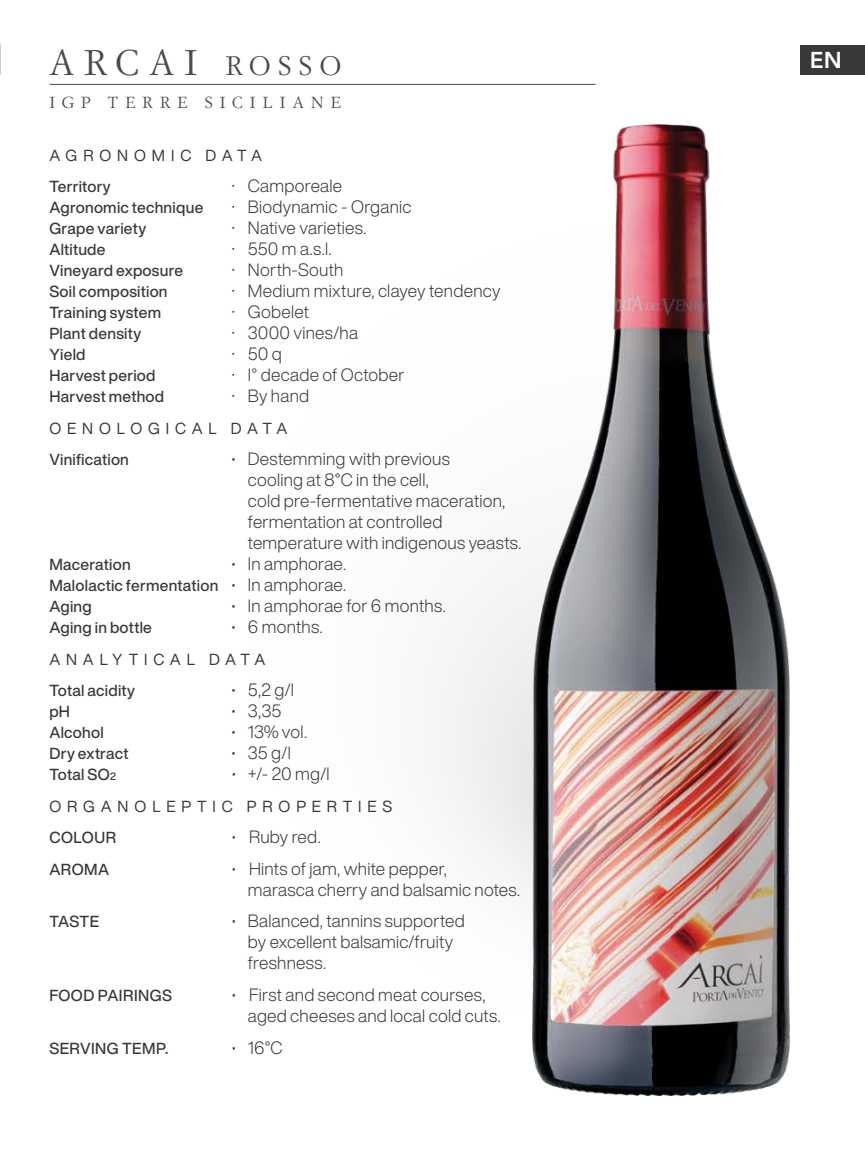
<style>
.page{position:relative;width:865px;height:1170px;background:#fff}
.page>*{position:absolute;margin:0;border:0;box-sizing:border-box;transform-origin:0 0}
.t1{font:35px "Simoncini Garamond Std";letter-spacing:.29em;color:#4c4b4b}
.t2{font:800 22.75px "Avenir LT Std";color:#fff}
.t3{font:300 17.5px/21px "Helvetica Now Display";letter-spacing:.015em;color:#3a3938}
.t4{font:500 15.75px/21px "Helvetica Now Display";letter-spacing:.015em;color:#3a3938}
.t5{font:15.75px "Helvetica Now Display";letter-spacing:.37em;color:#3a3938}
.t6{font:15.75px "Simoncini Garamond Std";letter-spacing:.45em;color:#4c4b4b}
.s1{font-size:26.25px}
.s2{font-weight:500;font-size:15.75px}
.s3{font-weight:300;font-size:17.5px}
.s4{font-size:10.5px}
</style>
<div class="page">
<div style="left:443px;top:576px;width:89px;height:311px;background:#f3f3f3"></div>
<img style="left:532px;top:124px;width:257px;height:971px">
<div style="left:800px;top:45px;width:65px;height:29px;background:#3a3938"></div>
<hr style="left:50px;top:84px;width:545px;height:1px;background:#4c4b4b">
<h1 class="t1" style="left:49px;top:41px;width:293px">ARCAI <span class="s1">ROSSO</span></h1>
<h2 class="t2" style="left:809px;top:46px;width:34px">EN</h2>
<p class="t6" style="left:49px;top:93px;width:293px">IGP TERRE SICILIANE</p>
<p class="t5" style="left:49px;top:144px;width:214px">AGRONOMIC DATA</p>
<p class="t4" style="left:49px;top:176px;width:63px">Territory</p>
<p class="t3" style="left:229px;top:175px;width:115px">∙ Camporeale</p>
<p class="t4" style="left:49px;top:197px;width:155px">Agronomic technique</p>
<p class="t3" style="left:229px;top:196px;width:184px">∙ Biodynamic - Organic</p>
<p class="t4" style="left:49px;top:218px;width:98px">Grape variety</p>
<p class="t3" style="left:229px;top:217px;width:139px">∙ Native varieties.</p>
<p class="t4" style="left:49px;top:239px;width:58px">Altitude</p>
<p class="t3" style="left:229px;top:238px;width:104px">∙ 550 m a.s.l.</p>
<p class="t4" style="left:49px;top:260px;width:135px">Vineyard exposure</p>
<p class="t3" style="left:229px;top:259px;width:116px">∙ North-South</p>
<p class="t4" style="left:49px;top:281px;width:120px">Soil composition</p>
<p class="t3" style="left:229px;top:280px;width:273px">∙ Medium mixture, clayey tendency</p>
<p class="t4" style="left:49px;top:302px;width:113px">Training system</p>
<p class="t3" style="left:229px;top:301px;width:82px">∙ Gobelet</p>
<p class="t4" style="left:49px;top:323px;width:93px">Plant density</p>
<p class="t3" style="left:229px;top:322px;width:131px">∙ 3000 vines/ha</p>
<p class="t4" style="left:49px;top:344px;width:38px">Yield</p>
<p class="t3" style="left:229px;top:343px;width:55px">∙ 50 q</p>
<p class="t4" style="left:49px;top:365px;width:108px">Harvest period</p>
<p class="t3" style="left:229px;top:364px;width:177px">∙ I° decade of October</p>
<p class="t4" style="left:49px;top:386px;width:116px">Harvest method</p>
<p class="t3" style="left:229px;top:385px;width:82px">∙ By hand</p>
<p class="t5" style="left:49px;top:417px;width:240px">OENOLOGICAL DATA</p>
<p class="t4" style="left:49px;top:449px;width:81px">Vinification</p>
<p class="t3" style="left:248px;top:448px;width:275px;text-indent:-18px"><span class="s2">∙</span> Destemming with previous<br>cooling at 8°C in the cell,<br>cold pre-fermentative maceration, fermentation at controlled temperature with indigenous yeasts.</p>
<p class="t4" style="left:49px;top:554px;width:83px">Maceration</p>
<p class="t3" style="left:230px;top:553px;width:118px"><span class="s2">∙</span> In amphorae.</p>
<p class="t4" style="left:49px;top:575px;width:298px">Malolactic fermentation ∙ <span class="s3">In amphorae.<br></span>Aging</p>
<p class="t3" style="left:230px;top:595px;width:218px"><span class="s2">∙</span> In amphorae for 6 months.</p>
<p class="t4" style="left:49px;top:617px;width:104px">Aging in bottle</p>
<p class="t3" style="left:230px;top:616px;width:94px"><span class="s2">∙</span> 6 months.</p>
<p class="t5" style="left:49px;top:648px;width:218px">ANALYTICAL DATA</p>
<p class="t4" style="left:49px;top:680px;width:87px">Total acidity</p>
<p class="t3" style="left:230px;top:679px;width:66px"><span class="s2">∙</span> 5,2 g/l</p>
<p class="t4" style="left:49px;top:701px;width:22px">pH</p>
<p class="t3" style="left:230px;top:700px;width:53px"><span class="s2">∙</span> 3,35</p>
<p class="t4" style="left:49px;top:722px;width:56px">Alcohol</p>
<p class="t3" style="left:230px;top:721px;width:79px"><span class="s2">∙</span> 13% vol.</p>
<p class="t4" style="left:49px;top:743px;width:81px">Dry extract</p>
<p class="t3" style="left:230px;top:742px;width:63px"><span class="s2">∙</span> 35 g/l</p>
<p class="t4" style="left:49px;top:764px;width:68px">Total SO<span class="s4">2</span></p>
<p class="t3" style="left:230px;top:763px;width:101px"><span class="s2">∙</span> +/- 20 mg/l</p>
<p class="t5" style="left:49px;top:795px;width:344px">ORGANOLEPTIC PROPERTIES</p>
<p class="t4" style="left:49px;top:827px;width:68px">COLOUR</p>
<p class="t3" style="left:230px;top:826px;width:92px"><span class="s2">∙</span> Ruby red.</p>
<p class="t4" style="left:49px;top:858px;width:61px">AROMA</p>
<p class="t3" style="left:248px;top:858px;width:274px;text-indent:-18px"><span class="s2">∙</span> Hints of jam, white pepper,<br>marasca cherry and balsamic notes.</p>
<p class="t4" style="left:49px;top:911px;width:51px">TASTE</p>
<p class="t3" style="left:248px;top:910px;width:218px;text-indent:-18px"><span class="s2">∙</span> Balanced, tannins supported by excellent balsamic/fruity freshness.</p>
<p class="t4" style="left:49px;top:984px;width:124px">FOOD PAIRINGS</p>
<p class="t3" style="left:248px;top:984px;width:254px;text-indent:-18px"><span class="s2">∙</span> First and second meat courses, aged cheeses and local cold cuts.</p>
<p class="t4" style="left:49px;top:1037px;width:121px">SERVING TEMP.</p>
<p class="t3" style="left:230px;top:1036px;width:54px"><span class="s2">∙</span> 16°C</p>
</div>
